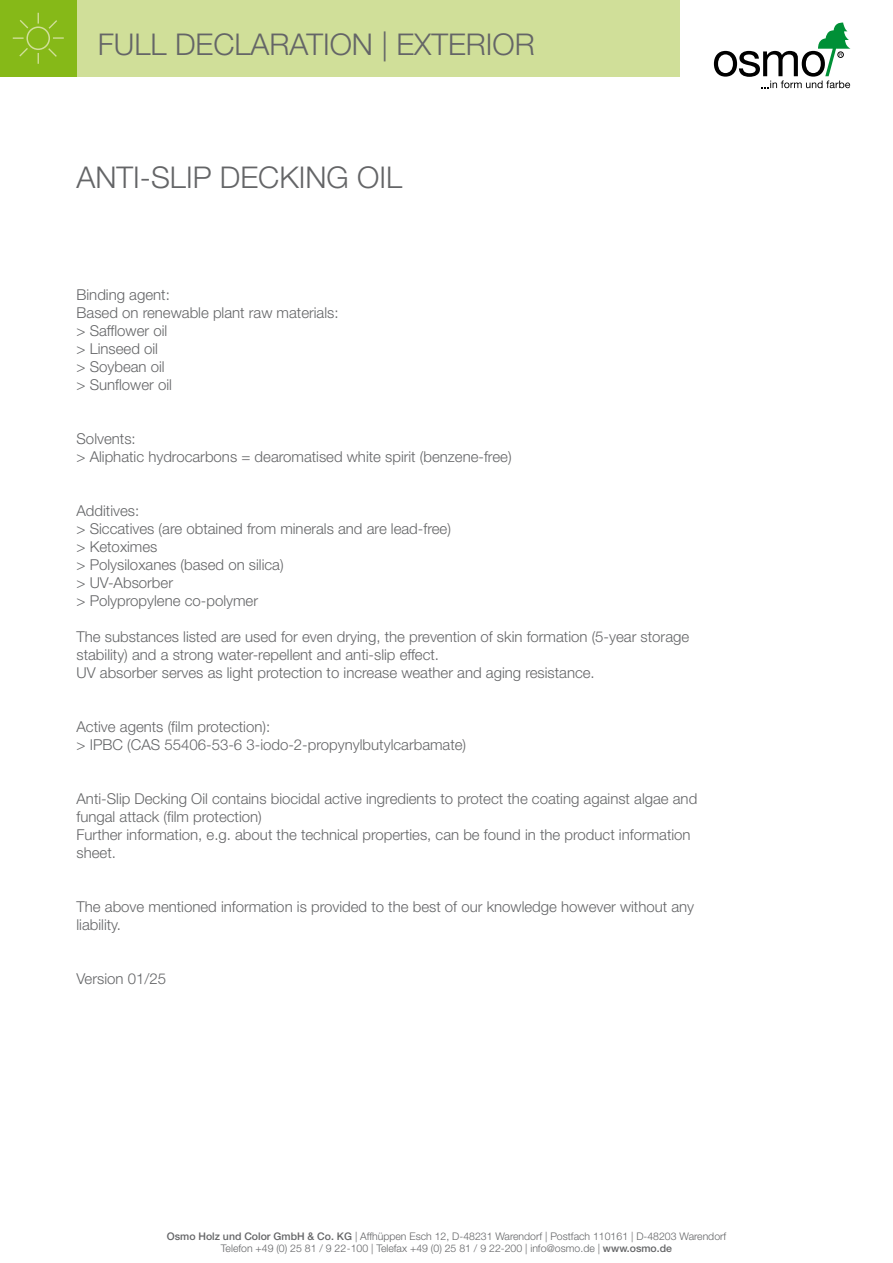
<style>
.page{position:relative;width:893px;height:1263px;background:#fff}
.page>*{position:absolute;margin:0;border:0;box-sizing:border-box;transform-origin:0 0}
.PI_Produkt_Head{font:300 30px "Helvetica Neue";color:#646567}
.Produkt_Backtext{font:300 15px/18px "Helvetica Neue";color:#646567}
.t1{font:300 10.5px/12.6px "Helvetica Neue";color:#646567;text-align:center}
.s1{font-weight:500}
</style>
<div class="page">
<div style="left:77px;top:0;width:603px;height:77px;background:#d0df99"></div>
<svg style="left:714px;top:23px;width:136px;height:65px"></svg>
<div style="left:0;top:0;width:77px;height:77px;background:#86b918"></div>
<svg style="left:12px;top:12px;width:52px;height:52px"></svg>
<h1 class="PI_Produkt_Head" style="left:98px;top:26px;width:438px">FULL DECLARATION | EXTERIOR</h1>
<p class="PI_Produkt_Head" style="left:77px;top:159px;width:327px">ANTI-SLIP DECKING OIL</p>
<p class="Produkt_Backtext" style="left:77px;top:285px;width:95px">Binding agent:</p>
<p class="Produkt_Backtext" style="left:77px;top:303px;width:264px">Based on renewable plant raw materials:</p>
<p class="Produkt_Backtext" style="left:77px;top:321px;width:92px">&gt; Safflower oil</p>
<p class="Produkt_Backtext" style="left:77px;top:339px;width:83px">&gt; Linseed oil</p>
<p class="Produkt_Backtext" style="left:77px;top:357px;width:90px">&gt; Soybean oil</p>
<p class="Produkt_Backtext" style="left:77px;top:375px;width:97px">&gt; Sunflower oil</p>
<p class="Produkt_Backtext" style="left:77px;top:429px;width:61px">Solvents:</p>
<p class="Produkt_Backtext" style="left:77px;top:447px;width:437px">&gt; Aliphatic hydrocarbons = dearomatised white spirit (benzene-free)</p>
<p class="Produkt_Backtext" style="left:77px;top:501px;width:64px">Additives:</p>
<p class="Produkt_Backtext" style="left:77px;top:519px;width:376px">&gt; Siccatives (are obtained from minerals and are lead-free)</p>
<p class="Produkt_Backtext" style="left:77px;top:537px;width:82px">&gt; Ketoximes</p>
<p class="Produkt_Backtext" style="left:77px;top:555px;width:209px">&gt; Polysiloxanes (based on silica)</p>
<p class="Produkt_Backtext" style="left:77px;top:573px;width:98px">&gt; UV-Absorber</p>
<p class="Produkt_Backtext" style="left:77px;top:591px;width:183px">&gt; Polypropylene co-polymer</p>
<p class="Produkt_Backtext" style="left:77px;top:627px;width:614px">The substances listed are used for even drying, the prevention of skin formation (5-year storage stability) and a strong water-repellent and anti-slip effect.</p>
<p class="Produkt_Backtext" style="left:77px;top:663px;width:520px">UV absorber serves as light protection to increase weather and aging resistance.</p>
<p class="Produkt_Backtext" style="left:77px;top:717px;width:195px">Active agents (film protection):</p>
<p class="Produkt_Backtext" style="left:77px;top:735px;width:391px">&gt; IPBC (CAS 55406-53-6 3-iodo-2-propynylbutylcarbamate)</p>
<p class="Produkt_Backtext" style="left:77px;top:789px;width:622px">Anti-Slip Decking Oil contains biocidal active ingredients to protect the coating against algae and fungal attack (film protection)</p>
<p class="Produkt_Backtext" style="left:77px;top:825px;width:616px">Further information, e.g. about the technical properties, can be found in the product information sheet.</p>
<p class="Produkt_Backtext" style="left:77px;top:897px;width:619px">The above mentioned information is provided to the best of our knowledge however without any liability.</p>
<p class="Produkt_Backtext" style="left:77px;top:969px;width:91px">Version 01/25</p>
<p class="t1" style="left:167px;top:1229px;width:561px"><span class="s1">Osmo Holz und Color GmbH &amp; Co. KG</span> | Affhüppen Esch 12, D-48231 Warendorf | Postfach 110161 | D-48203 Warendorf<br>Telefon +49 (0) 25 81 / 9 22-100 | Telefax +49 (0) 25 81 / 9 22-200 | info@osmo.de | <span class="s1">www.osmo.de</span></p>
</div>
